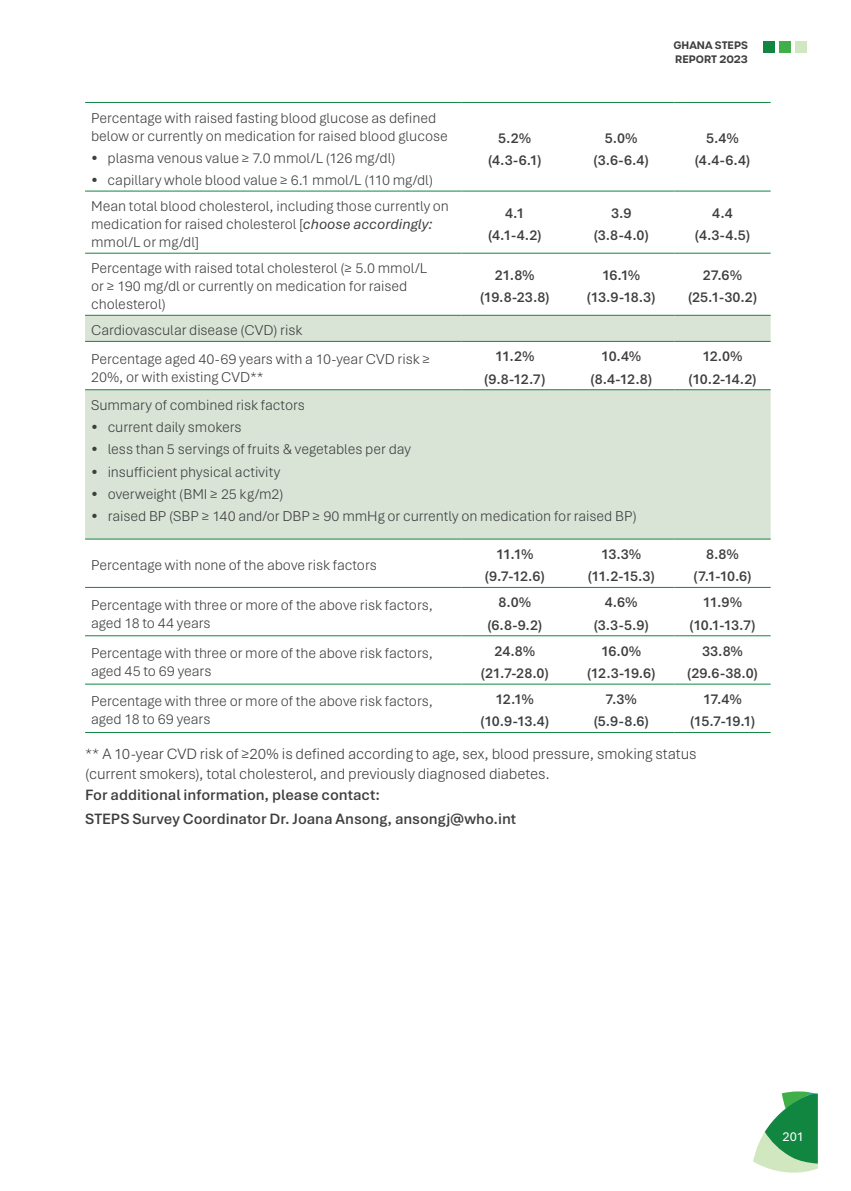
<style>
.page{position:relative;width:851px;height:1191px;background:#fff}
.page>*{position:absolute;margin:0;border:0;box-sizing:border-box;transform-origin:0 0}
.t1{font:300 15.75px/20.2px "Aptos";letter-spacing:-.005em;color:#3e3e3f}
.t2{font:600 15.75px/24.5px "Aptos";letter-spacing:-.005em;color:#3e3e3f}
.t3{font:300 15px/18px "Aptos";letter-spacing:-.005em;color:#3e3e3f}
.t4{font:600 15px/22.2px "Aptos";letter-spacing:-.035em;color:#3e3e3f;text-align:center}
.t5{font:13.5px "Aptos";color:#fff}
.t6{font:600 10.5px/13.5px "Urbane";color:#3e3e3f}
.s1{font-weight:400;font-style:italic}
</style>
<div class="page">
<svg style="left:85px;top:316px;width:685px;height:222px;fill:#d9e4d6"></svg>
<hr style="left:85px;top:102px;width:376px;height:1px;background:#118641">
<hr style="left:461px;top:102px;width:107px;height:1px;background:#118641">
<hr style="left:568px;top:102px;width:106px;height:1px;background:#118641">
<hr style="left:674px;top:102px;width:96px;height:1px;background:#118641">
<hr style="left:85px;top:191px;width:376px;height:1px;background:#118641">
<hr style="left:461px;top:191px;width:107px;height:1px;background:#118641">
<hr style="left:568px;top:191px;width:106px;height:1px;background:#118641">
<hr style="left:674px;top:191px;width:96px;height:1px;background:#118641">
<hr style="left:85px;top:253px;width:376px;height:1px;background:#118641">
<hr style="left:461px;top:253px;width:107px;height:1px;background:#118641">
<hr style="left:568px;top:253px;width:106px;height:1px;background:#118641">
<hr style="left:674px;top:253px;width:96px;height:1px;background:#118641">
<hr style="left:85px;top:315px;width:376px;height:1px;background:#118641">
<hr style="left:461px;top:315px;width:107px;height:1px;background:#118641">
<hr style="left:568px;top:315px;width:106px;height:1px;background:#118641">
<hr style="left:674px;top:315px;width:96px;height:1px;background:#118641">
<hr style="left:85px;top:341px;width:376px;height:1px;background:#118641">
<hr style="left:461px;top:341px;width:107px;height:1px;background:#118641">
<hr style="left:568px;top:341px;width:106px;height:1px;background:#118641">
<hr style="left:674px;top:341px;width:96px;height:1px;background:#118641">
<hr style="left:85px;top:389px;width:376px;height:1px;background:#118641">
<hr style="left:461px;top:389px;width:107px;height:1px;background:#118641">
<hr style="left:568px;top:389px;width:106px;height:1px;background:#118641">
<hr style="left:674px;top:389px;width:96px;height:1px;background:#118641">
<hr style="left:85px;top:538px;width:376px;height:1px;background:#118641">
<hr style="left:461px;top:538px;width:107px;height:1px;background:#118641">
<hr style="left:568px;top:538px;width:106px;height:1px;background:#118641">
<hr style="left:674px;top:538px;width:96px;height:1px;background:#118641">
<hr style="left:85px;top:587px;width:376px;height:1px;background:#118641">
<hr style="left:461px;top:587px;width:107px;height:1px;background:#118641">
<hr style="left:568px;top:587px;width:106px;height:1px;background:#118641">
<hr style="left:674px;top:587px;width:96px;height:1px;background:#118641">
<hr style="left:85px;top:635px;width:376px;height:1px;background:#118641">
<hr style="left:461px;top:635px;width:107px;height:1px;background:#118641">
<hr style="left:568px;top:635px;width:106px;height:1px;background:#118641">
<hr style="left:674px;top:635px;width:96px;height:1px;background:#118641">
<hr style="left:85px;top:684px;width:376px;height:1px;background:#118641">
<hr style="left:461px;top:684px;width:107px;height:1px;background:#118641">
<hr style="left:568px;top:684px;width:106px;height:1px;background:#118641">
<hr style="left:674px;top:684px;width:96px;height:1px;background:#118641">
<hr style="left:85px;top:732px;width:376px;height:1px;background:#118641">
<hr style="left:461px;top:732px;width:107px;height:1px;background:#118641">
<hr style="left:568px;top:732px;width:106px;height:1px;background:#118641">
<hr style="left:674px;top:732px;width:96px;height:1px;background:#118641">
<svg style="left:753px;top:1091px;width:64px;height:81px"></svg>
<div style="left:763px;top:41px;width:11px;height:12px;background:#118641"></div>
<div style="left:779px;top:41px;width:11px;height:12px;background:#40ae49"></div>
<div style="left:795px;top:41px;width:11px;height:12px;background:#d1e7c0"></div>
<p class="t3" style="left:91px;top:108px;width:358px">Percentage with raised fasting blood glucose as defined below or currently on medication for raised blood glucose</p>
<p class="t3" style="left:91px;top:148px;width:306px">• plasma venous value ≥ 7.0 mmol/L (126 mg/dl)</p>
<p class="t3" style="left:91px;top:170px;width:343px">• capillary whole blood value ≥ 6.1 mmol/L (110 mg/dl)</p>
<p class="t6" style="left:673px;top:39px;width:76px">GHANA STEPS<br>REPORT 2023</p>
<p class="t4" style="left:488px;top:126px;width:55px">5.2% (4.3-6.1)</p>
<p class="t4" style="left:593px;top:126px;width:57px">5.0% (3.6-6.4)</p>
<p class="t4" style="left:694px;top:126px;width:57px">5.4% (4.4-6.4)</p>
<p class="t3" style="left:91px;top:197px;width:359px">Mean total blood cholesterol, including those currently on medication for raised cholesterol [<span class="s1">choose accordingly: </span>mmol/L or mg/dl]</p>
<p class="t4" style="left:488px;top:201px;width:55px">4.1 (4.1-4.2)</p>
<p class="t4" style="left:593px;top:201px;width:57px">3.9 (3.8-4.0)</p>
<p class="t4" style="left:694px;top:201px;width:57px">4.4 (4.3-4.5)</p>
<p class="t3" style="left:91px;top:259px;width:337px">Percentage with raised total cholesterol (≥ 5.0 mmol/L or ≥ 190 mg/dl or currently on medication for raised cholesterol)</p>
<p class="t4" style="left:480px;top:263px;width:71px">21.8% (19.8-23.8)</p>
<p class="t4" style="left:587px;top:263px;width:70px">16.1% (13.9-18.3)</p>
<p class="t4" style="left:688px;top:263px;width:70px">27.6% (25.1-30.2)</p>
<p class="t3" style="left:91px;top:316px;width:341px;line-height:28.2px">Cardiovascular disease (CVD) risk<br>Percentage aged 40-69 years with a 10-year CVD risk ≥</p>
<p class="t3" style="left:91px;top:367px;width:174px">20%, or with existing CVD**</p>
<p class="t4" style="left:484px;top:345px;width:63px">11.2% (9.8-12.7)</p>
<p class="t4" style="left:590px;top:345px;width:63px">10.4% (8.4-12.8)</p>
<p class="t4" style="left:688px;top:345px;width:70px">12.0% (10.2-14.2)</p>
<p class="t3" style="left:91px;top:395px;width:215px">Summary of combined risk factors</p>
<p class="t3" style="left:91px;top:417px;width:152px">• current daily smokers</p>
<p class="t3" style="left:91px;top:440px;width:321px">• less than 5 servings of fruits &amp; vegetables per day</p>
<p class="t3" style="left:91px;top:462px;width:191px">• insufficient physical activity</p>
<p class="t3" style="left:91px;top:484px;width:194px">• overweight (BMI ≥ 25 kg/m2)</p>
<p class="t3" style="left:91px;top:506px;width:547px">• raised BP (SBP ≥ 140 and/or DBP ≥ 90 mmHg or currently on medication for raised BP)</p>
<p class="t3" style="left:91px;top:555px;width:287px">Percentage with none of the above risk factors</p>
<p class="t4" style="left:485px;top:542px;width:61px">11.1% (9.7-12.6)</p>
<p class="t4" style="left:587px;top:542px;width:68px">13.3% (11.2-15.3)</p>
<p class="t4" style="left:693px;top:542px;width:59px">8.8% (7.1-10.6)</p>
<p class="t3" style="left:91px;top:595px;width:343px">Percentage with three or more of the above risk factors, aged 18 to 44 years</p>
<p class="t4" style="left:487px;top:591px;width:56px">8.0% (6.8-9.2)</p>
<p class="t4" style="left:593px;top:591px;width:57px">4.6% (3.3-5.9)</p>
<p class="t4" style="left:689px;top:591px;width:68px">11.9% (10.1-13.7)</p>
<p class="t3" style="left:91px;top:643px;width:343px">Percentage with three or more of the above risk factors, aged 45 to 69 years</p>
<p class="t4" style="left:481px;top:639px;width:69px">24.8% (21.7-28.0)</p>
<p class="t4" style="left:587px;top:639px;width:70px">16.0% (12.3-19.6)</p>
<p class="t4" style="left:687px;top:639px;width:72px">33.8% (29.6-38.0)</p>
<p class="t3" style="left:91px;top:691px;width:343px">Percentage with three or more of the above risk factors, aged 18 to 69 years</p>
<p class="t4" style="left:480px;top:687px;width:70px">12.1% (10.9-13.4)</p>
<p class="t4" style="left:593px;top:687px;width:57px">7.3% (5.9-8.6)</p>
<p class="t4" style="left:690px;top:687px;width:67px">17.4% (15.7-19.1)</p>
<p class="t1" style="left:85px;top:743px;width:613px">** A 10-year CVD risk of ≥20% is defined according to age, sex, blood pressure, smoking status (current smokers), total cholesterol, and previously diagnosed diabetes.</p>
<p class="t2" style="left:85px;top:781px;width:432px">For additional information, please contact:<br>STEPS Survey Coordinator Dr. Joana Ansong, ansongj@who.int</p>
<p class="t5" style="left:782px;top:1126px;width:23px">201</p>
</div>
